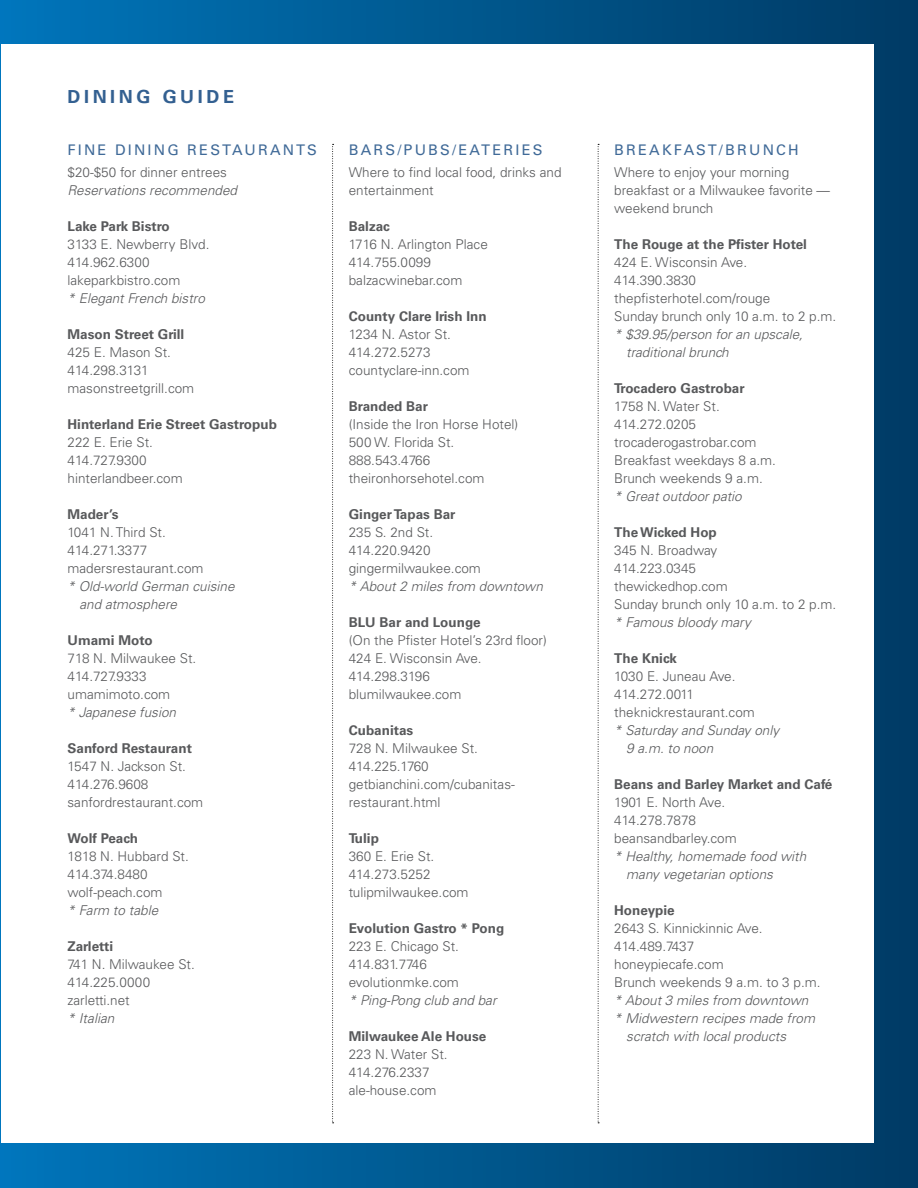
<style>
.page{position:relative;width:918px;height:1188px;background:#fff}
.page>*{position:absolute;margin:0;border:0;box-sizing:border-box;transform-origin:0 0}
.t1{font:700 18px "Univers LT Std";letter-spacing:.2em;color:#336091}
.t2{font:14.7px "Univers LT Std";letter-spacing:.15em;color:#406a98}
.t3{font:300 13.5px/18px "Univers LT Std";color:#58595b}
.t4{font:italic 300 13.5px/18px "Univers LT Std";color:#58595b}
.t5{font:700 13.5px "Univers LT Std";color:#58595b}
</style>
<div class="page">
<div style="left:0;top:0;width:918px;height:1188px;background:linear-gradient(to right,#0679bc,#053e67)"></div>
<div style="left:1px;top:45px;width:873px;height:1098px;background:#fff"></div>
<svg style="left:332px;top:144px;width:2px;height:979px"></svg>
<svg style="left:598px;top:144px;width:1px;height:979px"></svg>
<h1 class="t1" style="left:68px;top:86px;width:168px">Dining Guid e</h1>
<p class="t2" style="left:68px;top:141px;width:71px">FIN E DINING</p>
<p class="t2" style="left:187px;top:141px;width:58px">RESTAURAN</p>
<p class="t2" style="left:296px;top:141px;width:22px">TS</p>
<p class="t3" style="left:68px;top:163px;width:161px">$20-$50 for dinner entrees</p>
<p class="t4" style="left:68px;top:181px;width:171px">Reservations recommended</p>
<p class="t5" style="left:68px;top:218px;width:104px">Lake Park Bistro</p>
<p class="t3" style="left:68px;top:235px;width:144px">3133 E. Newberry Blvd.<br>414.962.6300 lakeparkbistro.com</p>
<p class="t4" style="left:68px;top:289px;width:139px">* Elegant French bistro</p>
<p class="t5" style="left:68px;top:326px;width:118px">Mason Street Grill</p>
<p class="t3" style="left:68px;top:343px;width:128px">425 E. Mason St.<br>414.298.3131 masonstreetgrill.com</p>
<p class="t5" style="left:68px;top:416px;width:211px">Hinterland Erie Street Gastropub</p>
<p class="t3" style="left:68px;top:433px;width:117px">222 E. Erie St.<br>414.727.9300 hinterlandbeer.com</p>
<p class="t5" style="left:68px;top:506px;width:53px">Mader’s</p>
<p class="t3" style="left:68px;top:523px;width:138px">1041 N. Third St.<br>414.271.3377 madersrestaurant.com</p>
<p class="t4" style="left:80px;top:577px;width:157px;text-indent:-12px">* Old-world German cuisine and atmosphere</p>
<p class="t5" style="left:68px;top:632px;width:87px">Umami Moto</p>
<p class="t3" style="left:68px;top:649px;width:130px">718 N. Milwaukee St.<br>414.727.9333 umamimoto.com</p>
<p class="t4" style="left:68px;top:703px;width:110px">* Japanese fusion</p>
<p class="t5" style="left:68px;top:740px;width:126px">Sanford Restaurant</p>
<p class="t3" style="left:68px;top:757px;width:137px">1547 N. Jackson St.<br>414.276.9608 sanfordrestaurant.com</p>
<p class="t5" style="left:68px;top:830px;width:72px">Wolf Peach</p>
<p class="t3" style="left:68px;top:847px;width:123px">1818 N. Hubbard St.<br>414.374.8480 wolf-peach.com</p>
<p class="t4" style="left:68px;top:901px;width:92px">* Farm to table</p>
<p class="t5" style="left:68px;top:938px;width:47px">Zarletti</p>
<p class="t3" style="left:68px;top:955px;width:129px">741 N. Milwaukee St.<br>414.225.0000 zarletti.net</p>
<p class="t4" style="left:68px;top:1009px;width:48px">* Italian</p>
<p class="t2" style="left:349px;top:141px;width:12px">BAR</p>
<p class="t2" style="left:385px;top:141px;width:159px">S/PU BS/EATERI ES</p>
<p class="t3" style="left:349px;top:163px;width:214px">Where to find local food, drinks and entertainment</p>
<p class="t5" style="left:349px;top:218px;width:43px">Balzac</p>
<p class="t3" style="left:349px;top:235px;width:141px">1716 N. Arlington Place<br>414.755.0099 balzacwinebar.com</p>
<p class="t5" style="left:349px;top:308px;width:139px">County Clare Irish Inn</p>
<p class="t3" style="left:349px;top:325px;width:122px">1234 N. Astor St.<br>414.272.5273 countyclare-inn.com</p>
<p class="t5" style="left:349px;top:398px;width:81px">Branded Bar</p>
<p class="t3" style="left:349px;top:415px;width:171px">(Inside the Iron Horse Hotel)<br>500 W. Florida St.<br>888.543.4766 theironhorsehotel.com</p>
<p class="t5" style="left:349px;top:506px;width:108px">Ginger Tapas Bar</p>
<p class="t3" style="left:349px;top:523px;width:134px">235 S. 2nd St.<br>414.220.9420 gingermilwaukee.com</p>
<p class="t4" style="left:349px;top:577px;width:196px">* About 2 miles from downtown</p>
<p class="t5" style="left:349px;top:614px;width:133px">BLU Bar and Lounge</p>
<p class="t3" style="left:349px;top:631px;width:200px">(On the Pfister Hotel’s 23rd floor)<br>424 E. Wisconsin Ave.<br>414.298.3196<br>blumilwaukee.com</p>
<p class="t5" style="left:349px;top:722px;width:66px">Cubanitas</p>
<p class="t3" style="left:349px;top:739px;width:168px">728 N. Milwaukee St.<br>414.225.1760 getbianchini.com/cubanitas&shy;restaurant.html</p>
<p class="t5" style="left:349px;top:830px;width:32px">Tulip</p>
<p class="t3" style="left:349px;top:847px;width:121px">360 E. Erie St.<br>414.273.5252 tulipmilwaukee.com</p>
<p class="t5" style="left:349px;top:920px;width:157px">Evolution Gastro * Pong</p>
<p class="t3" style="left:349px;top:937px;width:112px">223 E. Chicago St.<br>414.831.7746 evolutionmke.com</p>
<p class="t4" style="left:349px;top:991px;width:149px">* Ping-Pong club and bar</p>
<p class="t5" style="left:349px;top:1028px;width:139px">Milwaukee Ale House</p>
<p class="t3" style="left:349px;top:1045px;width:100px">223 N. Water St.<br>414.276.2337 ale-house.com</p>
<p class="t2" style="left:614px;top:141px;width:124px">BR EA KFAST/BRUN</p>
<p class="t2" style="left:776px;top:141px;width:24px">CH</p>
<p class="t3" style="left:614px;top:163px;width:217px">Where to enjoy your morning breakfast or a Milwaukee favorite — weekend brunch</p>
<p class="t5" style="left:614px;top:236px;width:194px">The Rouge at the Pfister Hotel</p>
<p class="t3" style="left:614px;top:253px;width:224px">424 E. Wisconsin Ave.<br>414.390.3830 thepfisterhotel.com/rouge<br>Sunday brunch only 10 a.m. to 2 p.m.</p>
<p class="t4" style="left:626px;top:325px;width:178px;text-indent:-12px">* $39.95/person for an upscale, traditional brunch</p>
<p class="t5" style="left:614px;top:380px;width:132px">Trocadero Gastrobar</p>
<p class="t3" style="left:614px;top:397px;width:163px">1758 N. Water St.<br>414.272.0205 trocaderogastrobar.com<br>Breakfast weekdays 8 a.m.<br>Brunch weekends 9 a.m.</p>
<p class="t4" style="left:614px;top:487px;width:129px">* Great outdoor patio</p>
<p class="t5" style="left:614px;top:524px;width:104px">The Wicked Hop</p>
<p class="t3" style="left:614px;top:541px;width:224px">345 N. Broadway<br>414.223.0345<br>thewickedhop.com<br>Sunday brunch only 10 a.m. to 2 p.m.</p>
<p class="t4" style="left:614px;top:613px;width:138px">* Famous bloody mary</p>
<p class="t5" style="left:614px;top:650px;width:64px">The Knick</p>
<p class="t3" style="left:614px;top:667px;width:142px">1030 E. Juneau Ave.<br>414.272.0011 theknickrestaurant.com</p>
<p class="t4" style="left:626px;top:721px;width:154px;text-indent:-12px">* Saturday and Sunday only<br>9 a.m. to noon</p>
<p class="t5" style="left:614px;top:776px;width:220px">Beans and Barley Market and Café</p>
<p class="t3" style="left:614px;top:793px;width:124px">1901 E. North Ave.<br>414.278.7878 beansandbarley.com</p>
<p class="t4" style="left:626px;top:847px;width:182px;text-indent:-12px">* Healthy, homemade food with many vegetarian options</p>
<p class="t5" style="left:614px;top:902px;width:62px">Honeypie</p>
<p class="t3" style="left:614px;top:919px;width:208px">2643 S. Kinnickinnic Ave.<br>414.489.7437<br>honeypiecafe.com<br>Brunch weekends 9 a.m. to 3 p.m.</p>
<p class="t4" style="left:614px;top:991px;width:196px">* About 3 miles from downtown</p>
<p class="t4" style="left:614px;top:1009px;width:202px">* Midwestern recipes made from</p>
<p class="t4" style="left:626px;top:1027px;width:161px">scratch with local products</p>
</div>
